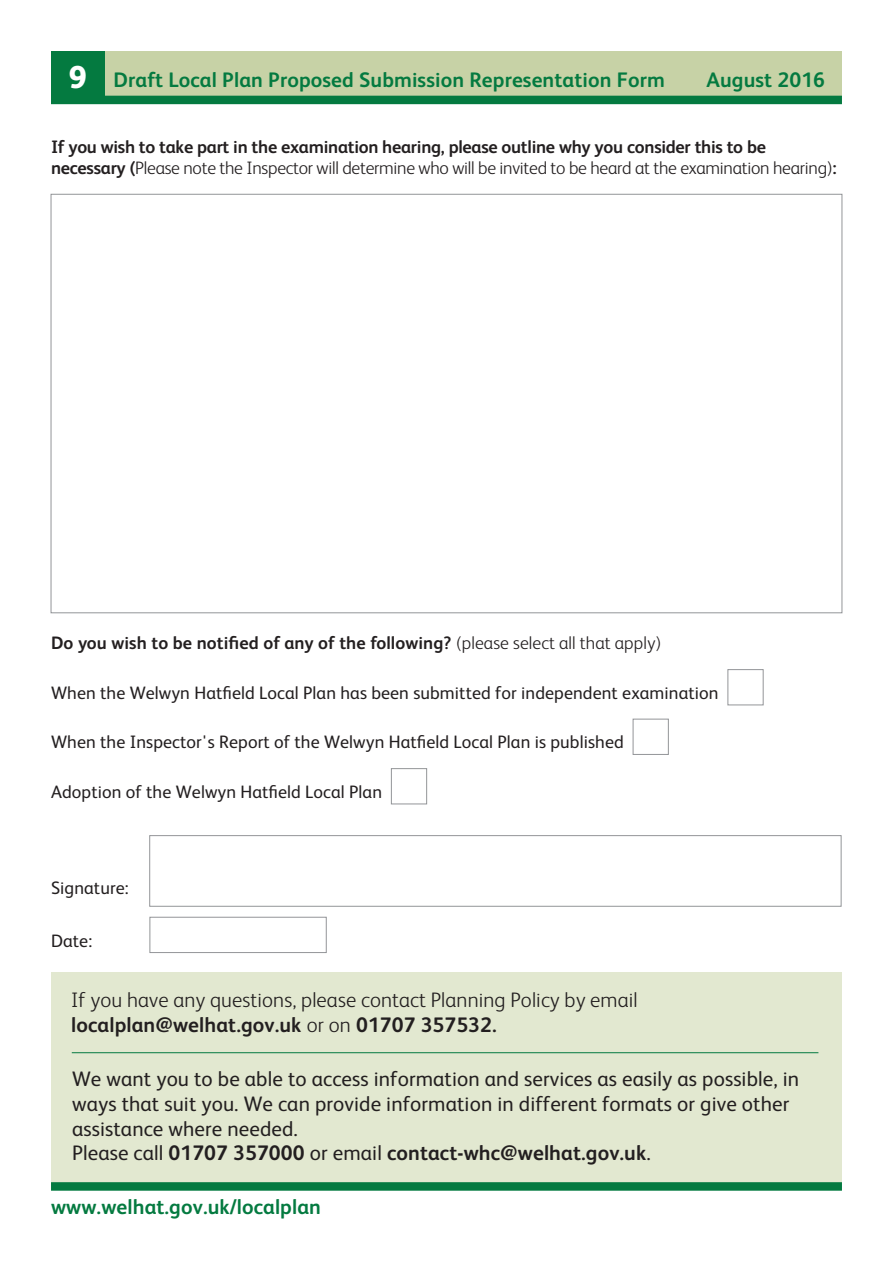
<style>
.page{position:relative;width:893px;height:1263px;background:#fff}
.page>*{position:absolute;margin:0;border:0;box-sizing:border-box;transform-origin:0 0}
.t1{font:21px/24.8px "FS Albert";letter-spacing:.005em;color:#231f20}
.t2{font:300 21px/25.5px "FS Albert";letter-spacing:.005em;color:#231f20}
.t3{font:700 21px "FS Albert";letter-spacing:.005em;color:#047a40}
.t4{font:18px "FS Albert";letter-spacing:.005em;color:#231f20}
.t5{font:700 18px/21px "FS Albert";letter-spacing:-.015em;color:#231f20}
.t6{font:700 18px "FS Albert";letter-spacing:.005em;color:#231f20}
.s1{font-weight:800;font-size:31.5px;color:#fff}
.s2{font-weight:300}
.s3{font-weight:700}
</style>
<div class="page">
<div style="left:150px;top:917px;width:177px;height:36px;border:1px solid #939598"></div>
<div style="left:51px;top:972px;width:791px;height:213px;background:#e2e8d0"></div>
<div style="left:51px;top:194px;width:791px;height:419px;background:#fff;border:1px solid #939598"></div>
<hr style="left:72px;top:1052px;width:746px;height:1px;background:#047a40">
<div style="left:103px;top:51px;width:739px;height:45px;background:#c7d2a6"></div>
<div style="left:51px;top:51px;width:53px;height:52px;background:#047a40"></div>
<div style="left:51px;top:96px;width:791px;height:8px;background:#047a40"></div>
<svg style="left:51px;top:1182px;width:791px;height:9px;background:#108049"></svg>
<div style="left:727px;top:669px;width:36px;height:36px;border:1px solid #939598"></div>
<div style="left:633px;top:719px;width:36px;height:36px;border:1px solid #939598"></div>
<svg style="left:150px;top:835px;width:691px;height:71px"></svg>
<svg style="left:150px;top:917px;width:176px;height:35px"></svg>
<svg style="left:728px;top:669px;width:35px;height:36px"></svg>
<svg style="left:633px;top:719px;width:35px;height:35px"></svg>
<svg style="left:391px;top:768px;width:36px;height:36px"></svg>
<p class="t3" style="left:69px;top:66px;width:598px"><span class="s1">9</span> Draft Local Plan Proposed Submission Representation Form</p>
<p class="t3" style="left:707px;top:66px;width:120px">August 2016</p>
<p class="t5" style="left:51px;top:136px;width:787px">If you wish to take part in the examination hearing, please outline why you consider this to be necessary (<span class="s2">Please note the Inspector will determine who will be invited to be heard at the examination hearing)</span>:</p>
<p class="t6" style="left:51px;top:631px;width:612px">Do you wish to be notified of any of the following? <span class="s2">(please select all that apply)</span></p>
<p class="t4" style="left:51px;top:681px;width:669px">When the Welwyn Hatfield Local Plan has been submitted for independent examination</p>
<p class="t4" style="left:51px;top:730px;width:574px">When the Inspector's Report of the Welwyn Hatfield Local Plan is published</p>
<p class="t4" style="left:51px;top:780px;width:333px">Adoption of the Welwyn Hatfield Local Plan</p>
<p class="t4" style="left:51px;top:876px;width:79px">Signature:</p>
<p class="t4" style="left:51px;top:928px;width:43px">Date:</p>
<p class="t2" style="left:71px;top:986px;width:568px">If you have any questions, please contact Planning Policy by email <span class="s3">localplan@welhat.gov.uk</span> or on <span class="s3">01707 357532.</span></p>
<p class="t1" style="left:72px;top:1065px;width:728px">We want you to be able to access information and services as easily as possible, in ways that suit you. We can provide information in different formats or give other assistance where needed.<br>Please call <span class="s3">01707 357000</span> or email <span class="s3">contact-whc@welhat.gov.uk</span>.</p>
<p class="t3" style="left:51px;top:1193px;width:271px">www.welhat.gov.uk/localplan</p>
</div>
